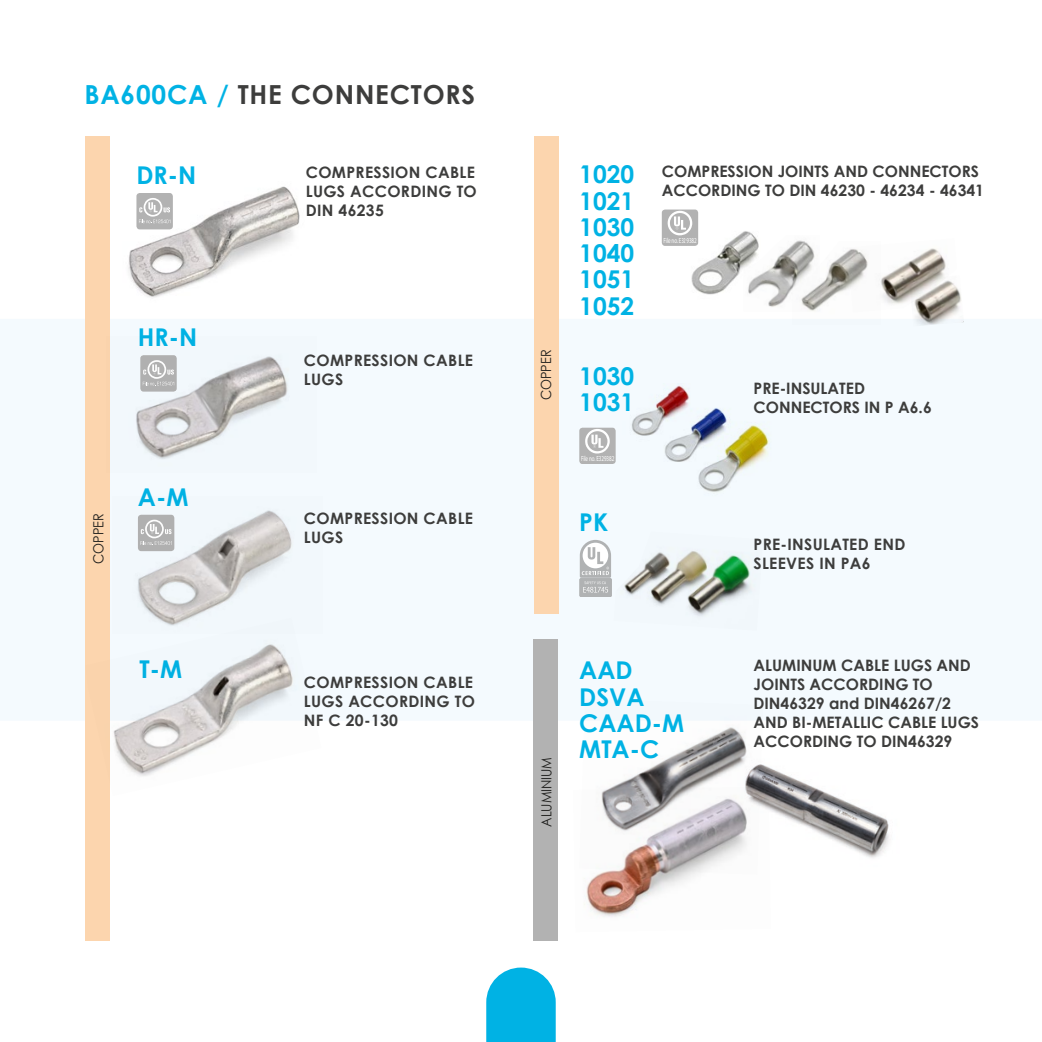
<style>
.page{position:relative;width:1042px;height:1042px;background:#fff}
.page>*{position:absolute;margin:0;border:0;box-sizing:border-box;transform-origin:0 0}
.t1{font:700 26.25px "Century Gothic";letter-spacing:.03em;color:#3d3d3c}
.t2{font:700 24.5px/26.2px "Century Gothic";color:#00b2e4}
.t3{font:700 15.75px/18.9px "Century Gothic";color:#3d3d3c}
.t4{font:700 15.75px/18.9px "Century Gothic";letter-spacing:.02em;color:#3d3d3c}
.t5{font:14px "Century Gothic";color:#1d1d1b;scale:.9 1}
.t6{font:7.35px "Myriad Pro";letter-spacing:-.015em;color:#fff;scale:.7 1}
.s1{color:#00b2e4}
</style>
<div class="page">
<svg style="left:486px;top:967px;width:70px;height:75px;background:#1dbae7"></svg>
<div style="left:0;top:319px;width:1042px;height:401px;background:#f4fafe"></div>
<div style="left:534px;top:137px;width:24px;height:477px;background:#fcd5ae"></div>
<div style="left:86px;top:137px;width:24px;height:804px;background:#fcd5ae"></div>
<div style="left:533px;top:639px;width:25px;height:302px;background:#b2b2b2"></div>
<div style="left:614px;top:532px;width:149px;height:99px;background:#f2f8fc"></div>
<img style="left:624px;top:552px;width:127px;height:60px">
<svg style="left:580px;top:579px;width:31px;height:17px"></svg>
<div style="left:580px;top:578px;width:31px;height:18px;border:1px solid #b0b2b3"></div>
<svg style="left:580px;top:540px;width:31px;height:52px"></svg>
<img style="left:611px;top:383px;width:186px;height:114px">
<div style="left:579px;top:428px;width:36px;height:36px;background:#b2b2b2;border-radius:3px"></div>
<svg style="left:585px;top:429px;width:25px;height:24px"></svg>
<div style="left:662px;top:209px;width:36px;height:37px;background:#b2b2b2;border-radius:3px"></div>
<svg style="left:667px;top:211px;width:25px;height:24px"></svg>
<img style="left:686px;top:227px;width:67px;height:68px">
<img style="left:881px;top:248px;width:65px;height:56px">
<img style="left:909px;top:275px;width:55px;height:51px">
<img style="left:743px;top:235px;width:59px;height:72px">
<img style="left:792px;top:241px;width:89px;height:84px">
<img style="left:579px;top:699px;width:184px;height:29px">
<img style="left:614px;top:728px;width:125px;height:58px">
<img style="left:725px;top:732px;width:165px;height:126px">
<img style="left:745px;top:764px;width:143px;height:87px">
<img style="left:584px;top:786px;width:187px;height:131px">
<img style="left:128px;top:186px;width:172px;height:112px">
<img style="left:110px;top:336px;width:206px;height:137px">
<img style="left:254px;top:357px;width:15px;height:6px">
<img style="left:113px;top:497px;width:209px;height:136px">
<img style="left:250px;top:511px;width:20px;height:10px">
<img style="left:85px;top:618px;width:236px;height:178px">
<svg style="left:258px;top:645px;width:12px;height:8px"></svg>
<h1 class="t1" style="left:84px;top:75px;width:392px"><span class="s1">BA600CA /</span> THE CONNECTORS</h1>
<h2 class="t2" style="left:136px;top:161px;width:61px">DR-N</h2>
<h2 class="t2" style="left:138px;top:323px;width:61px">HR-N</h2>
<p class="t5" style="left:89px;top:564px;width:58px;rotate:-90deg">COPPER</p>
<h2 class="t2" style="left:138px;top:483px;width:52px">A-M</h2>
<h2 class="t2" style="left:139px;top:655px;width:44px">T-M</h2>
<p class="t4" style="left:306px;top:162px;width:173px">COMPRESSION CABLE<br>LUGS ACCORDING TO<br>DIN 46235</p>
<p class="t4" style="left:304px;top:350px;width:171px">COMPRESSION CABLE<br>LUGS</p>
<p class="t4" style="left:304px;top:508px;width:171px">COMPRESSION CABLE<br>LUGS</p>
<p class="t3" style="left:304px;top:672px;width:173px;text-align:justify">COMPRESSION CABLE LUGS ACCORDING TO NF C 20-130</p>
<p class="t5" style="left:536px;top:400px;width:58px;rotate:-90deg">COPPER</p>
<h2 class="t2" style="left:579px;top:160px;width:56px;text-align:justify">1020<br>1021<br>1030<br>1040<br>1051<br>1052</h2>
<p class="t3" style="left:662px;top:161px;width:324px">COMPRESSION JOINTS AND CONNECTORS<br>ACCORDING TO DIN 46230 - 46234 - 46341</p>
<p class="t6" style="left:663px;top:236px;width:49px">File no. E329382</p>
<h2 class="t2" style="left:579px;top:362px;width:56px">1030<br>1031</h2>
<p class="t6" style="left:581px;top:454px;width:49px">File no. E329382</p>
<h2 class="t2" style="left:579px;top:508px;width:30px">PK</h2>
<p class="t3" style="left:753px;top:378px;width:180px">PRE-INSULATED<br>CONNECTORS IN P A6.6</p>
<p class="t4" style="left:753px;top:534px;width:153px">PRE-INSULATED END<br>SLEEVES IN PA6</p>
<p class="t5" style="left:536px;top:827px;width:79px;rotate:-90deg">ALUMINIUM</p>
<h2 class="t2" style="left:579px;top:656px;width:106px">AAD<br>DSVA<br>CAAD-M<br>MTA-C</h2>
<p class="t3" style="left:753px;top:655px;width:227px">ALUMINUM CABLE LUGS AND<br>JOINTS ACCORDING TO<br>DIN46329 and DIN46267/2<br>AND BI-METALLIC CABLE LUGS<br>ACCORDING TO DIN46329</p>
</div>
